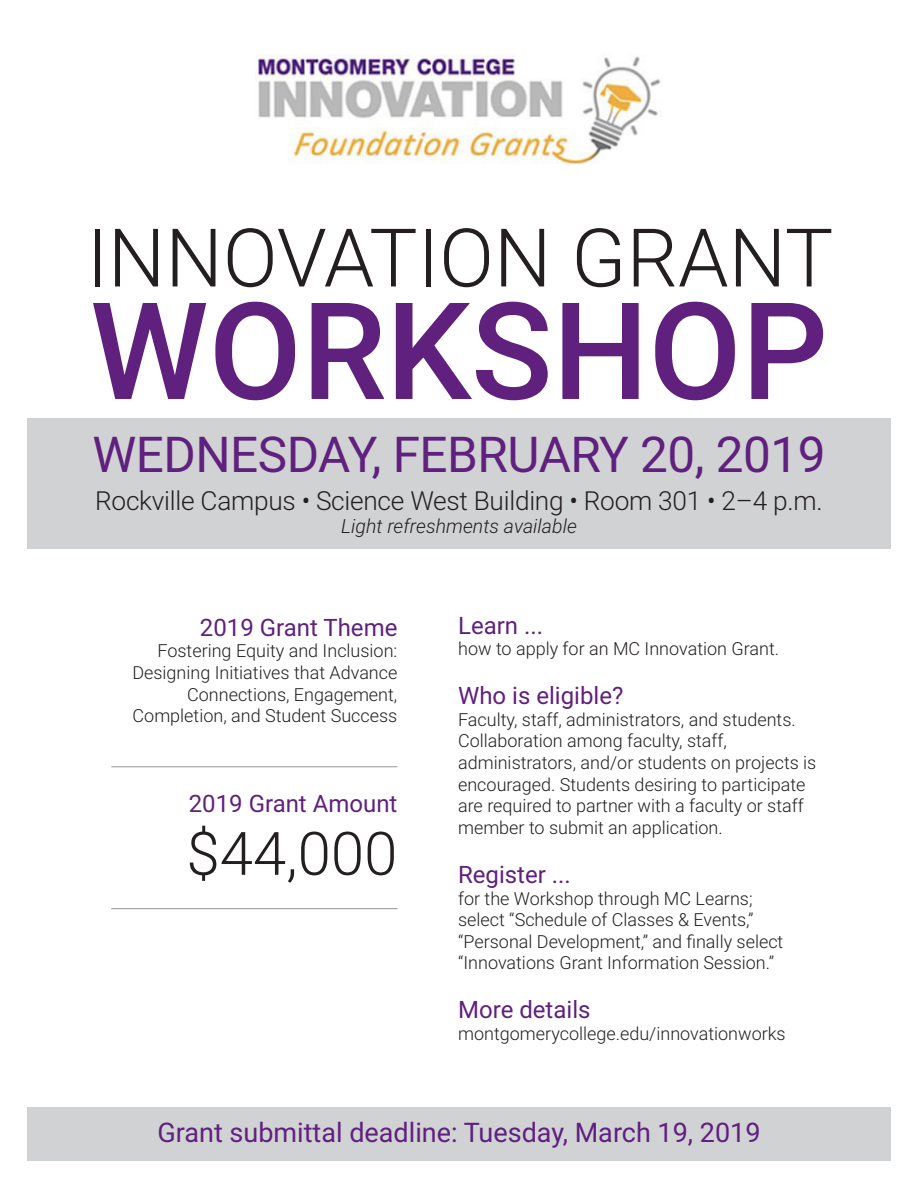
<style>
.page{position:relative;width:918px;height:1188px;background:#fff}
.page>*{position:absolute;margin:0;border:0;box-sizing:border-box;transform-origin:0 0}
.t1{font:500 135px "Roboto";color:#60207e}
.t2{font:300 81px "Roboto";color:#231f20}
.t3{font:300 60px "Roboto";color:#231f20}
.t4{font:49.5px "Roboto";letter-spacing:-.01em;color:#60207e}
.t5{font:27px "Roboto";color:#60207e}
.t6{font:300 26.25px "Roboto";letter-spacing:-.01em;color:#231f20}
.t7{font:24px "Roboto";color:#60207e}
.t8{font:italic 300 19.5px "Roboto";color:#231f20}
.t9{font:300 18px/21.6px "Roboto";color:#231f20}
</style>
<div class="page">
<div style="left:27px;top:418px;width:864px;height:131px;background:#d1d2d4"></div>
<div style="left:27px;top:1107px;width:864px;height:54px;background:#d1d2d4"></div>
<img style="left:256px;top:54px;width:406px;height:110px">
<hr style="left:111px;top:766px;width:286px;height:1px;background:#939598">
<hr style="left:111px;top:908px;width:286px;height:1px;background:#939598">
<p class="t2" style="left:86px;top:201px;width:749px">INNOVATION GRANT</p>
<p class="t1" style="left:90px;top:256px;width:740px">WORKSHOP</p>
<p class="t4" style="left:92px;top:419px;width:735px">WEDNESDAY, FEBRUARY 20, 2019</p>
<p class="t6" style="left:95px;top:482px;width:729px">Rockville Campus • Science West Building • Room 301 • 2–4 p.m.</p>
<p class="t8" style="left:341px;top:513px;width:237px">Light refreshments available</p>
<p class="t7" style="left:200px;top:611px;width:199px">2019 Grant Theme</p>
<p class="t9" style="left:132px;top:640px;width:267px;text-align:right">Fostering Equity and Inclusion:<br>Designing Initiatives that Advance<br>Connections, Engagement,<br>Completion, and Student Success</p>
<p class="t7" style="left:189px;top:786px;width:210px">2019 Grant Amount</p>
<p class="t3" style="left:186px;top:811px;width:212px">$44,000</p>
<p class="t7" style="left:458px;top:608px;width:86px">Learn ...</p>
<p class="t9" style="left:458px;top:637px;width:323px">how to apply for an MC Innovation Grant.</p>
<p class="t7" style="left:458px;top:679px;width:167px">Who is eligible?</p>
<p class="t9" style="left:458px;top:708px;width:360px">Faculty, staff, administrators, and students.<br>Collaboration among faculty, staff, administrators, and/or students on projects is encouraged. Students desiring to participate are required to partner with a faculty or staff member to submit an application.</p>
<p class="t7" style="left:458px;top:858px;width:114px">Register ...</p>
<p class="t9" style="left:458px;top:887px;width:327px">for the Workshop through MC Learns; select “Schedule of Classes &amp; Events,” “Personal Development,” and finally select “Innovations Grant Information Session.”</p>
<p class="t7" style="left:458px;top:993px;width:134px">More details</p>
<p class="t9" style="left:458px;top:1022px;width:329px">montgomerycollege.edu/innovationworks</p>
<p class="t5" style="left:157px;top:1114px;width:605px">Grant submittal deadline: Tuesday, March 19, 2019</p>
</div>
